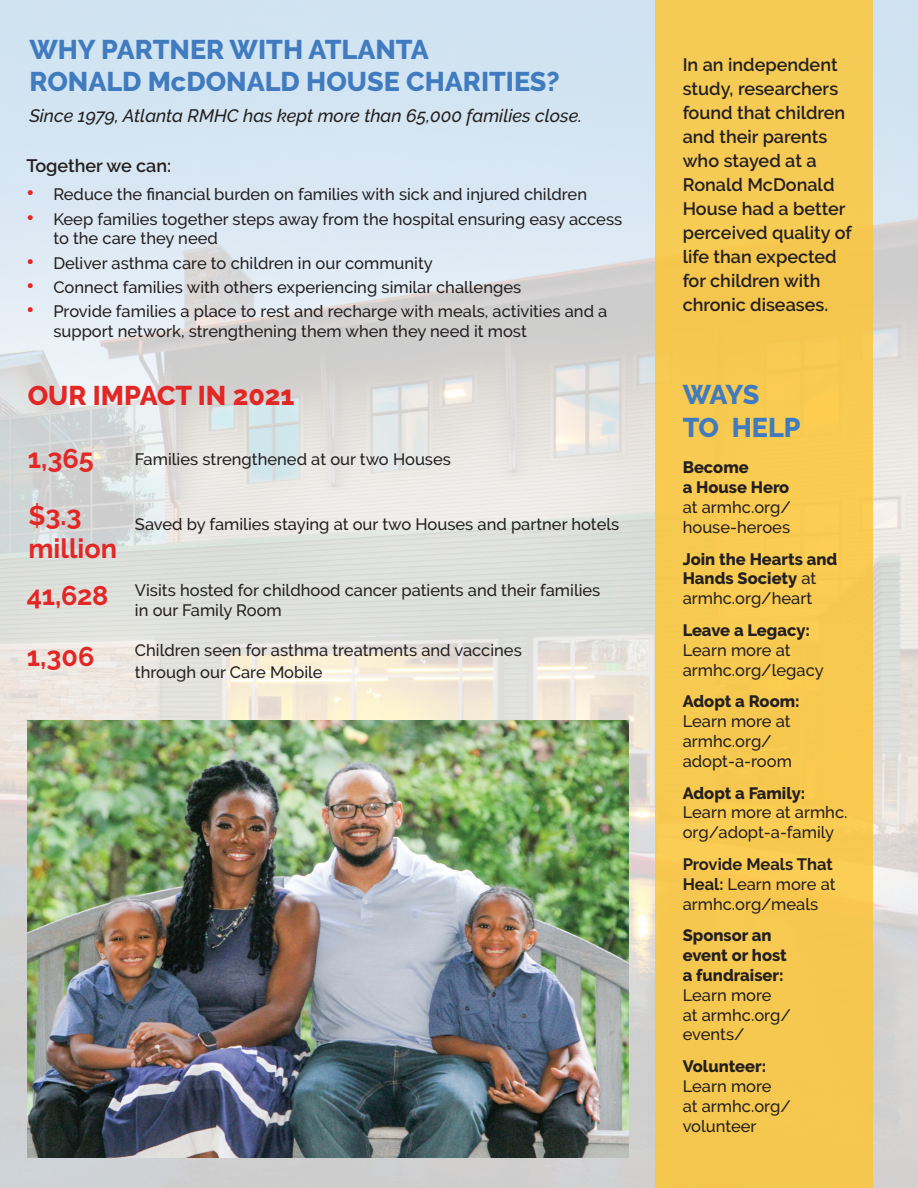
<style>
.page{position:relative;width:918px;height:1188px;background:#fff}
.page>*{position:absolute;margin:0;border:0;box-sizing:border-box;transform-origin:0 0}
.t1{font:800 27px/32.4px "Raleway";color:#417bbf}
.t2{font:700 27px/32.4px "Raleway";color:#e22725}
.t3{font:800 27px "Raleway";color:#e22725}
.t4{font:800 27px/32.4px "Raleway";letter-spacing:-.02em;color:#417bbf}
.t5{font:600 18px/24px "Raleway";color:#231f20}
.t6{font:italic 500 18px "Raleway";color:#231f20}
.t7{font:500 16.5px/19.8px "Raleway";color:#231f20}
.t8{font:800 16.5px/19.8px "Raleway";color:#231f20}
.s1{font-weight:800;font-size:21px;color:#e22725}
.s2{font-weight:500}
.s3{font-weight:700}
</style>
<div class="page">
<img style="left:0;top:0;width:918px;height:1188px">
<div style="left:655px;top:0;width:218px;height:1188px;background:#f6c950"></div>
<img style="left:28px;top:720px;width:601px;height:438px">
<h1 class="t1" style="left:29px;top:34px;width:532px">WHY PARTNER WITH ATLANTA<br>RONALD McDONALD HOUSE CHARITIES?</h1>
<p class="t6" style="left:29px;top:106px;width:554px">Since 1979, Atlanta RMHC has kept more than 65,000 families close.</p>
<p class="t5" style="left:26px;top:153px;width:146px">Together we can:</p>
<p class="t7" style="left:26px;top:185px;width:562px"><span class="s1">•</span> Reduce the financial burden on families with sick and injured children</p>
<p class="t7" style="left:53px;top:209px;width:571px;text-indent:-27px"><span class="s1">•</span> Keep families together steps away from the hospital ensuring easy access to the care they need</p>
<p class="t7" style="left:26px;top:253px;width:408px"><span class="s1">•</span> Deliver asthma care to children in our community</p>
<p class="t7" style="left:26px;top:277px;width:496px"><span class="s1">•</span> Connect families with others experiencing similar challenges</p>
<p class="t7" style="left:53px;top:302px;width:556px;text-indent:-27px"><span class="s1">•</span> Provide families a place to rest and recharge with meals, activities and a support network, strengthening them when they need it most</p>
<h1 class="t3" style="left:28px;top:380px;width:268px">OUR IMPACT IN 2021</h1>
<h1 class="t2" style="left:28px;top:443px;width:68px">1,365</h1>
<h1 class="t2" style="left:29px;top:500px;width:90px">$3.3 million</h1>
<h1 class="t2" style="left:27px;top:580px;width:83px">41,628</h1>
<h1 class="t2" style="left:27px;top:640px;width:69px">1,306</h1>
<p class="t7" style="left:135px;top:449px;width:318px">Families strengthened at our two Houses</p>
<p class="t7" style="left:135px;top:514px;width:486px">Saved by families staying at our two Houses and partner hotels</p>
<p class="t7" style="left:135px;top:580px;width:467px">Visits hosted for childhood cancer patients and their families in our Family Room</p>
<p class="t7" style="left:135px;top:640px;width:388px;line-height:21.6px">Children seen for asthma treatments and vaccines through our Care Mobile</p>
<p class="t5" style="left:683px;top:53px;width:171px">In an independent study, researchers found that children and their parents who stayed at a<br>Ronald McDonald<br>House had a better perceived quality of life than expected for children with chronic diseases.</p>
<h1 class="t4" style="left:683px;top:379px;width:119px">WAYS<br>TO HELP</h1>
<p class="t8" style="left:683px;top:458px;width:108px">Become<br>a House Hero</p>
<p class="t7" style="left:683px;top:497px;width:110px">at armhc.org/ house-heroes</p>
<p class="t8" style="left:683px;top:549px;width:156px">Join the Hearts and<br>Hands Society <span class="s2">at armhc.org/heart</span></p>
<p class="t8" style="left:683px;top:620px;width:129px">Leave a Legacy:</p>
<p class="t7" style="left:683px;top:640px;width:142px">Learn more at armhc.org/legacy</p>
<p class="t8" style="left:683px;top:692px;width:118px">Adopt a Room:</p>
<p class="t7" style="left:683px;top:712px;width:111px">Learn more at armhc.org/ adopt-a-room</p>
<p class="t8" style="left:683px;top:783px;width:124px">Adopt a Family:</p>
<p class="t7" style="left:683px;top:803px;width:166px">Learn more at armhc. org/adopt-a-family</p>
<p class="t7" style="left:683px;top:854px;width:154px"><span class="s3">Provide Meals That<br>Heal:</span> Learn more at armhc.org/meals</p>
<p class="t8" style="left:683px;top:926px;width:106px">Sponsor an event or host a fundraiser:</p>
<p class="t7" style="left:683px;top:985px;width:110px">Learn more<br>at armhc.org/ events/</p>
<p class="t8" style="left:683px;top:1057px;width:85px">Volunteer:</p>
<p class="t7" style="left:683px;top:1076px;width:110px">Learn more<br>at armhc.org/ volunteer</p>
</div>
